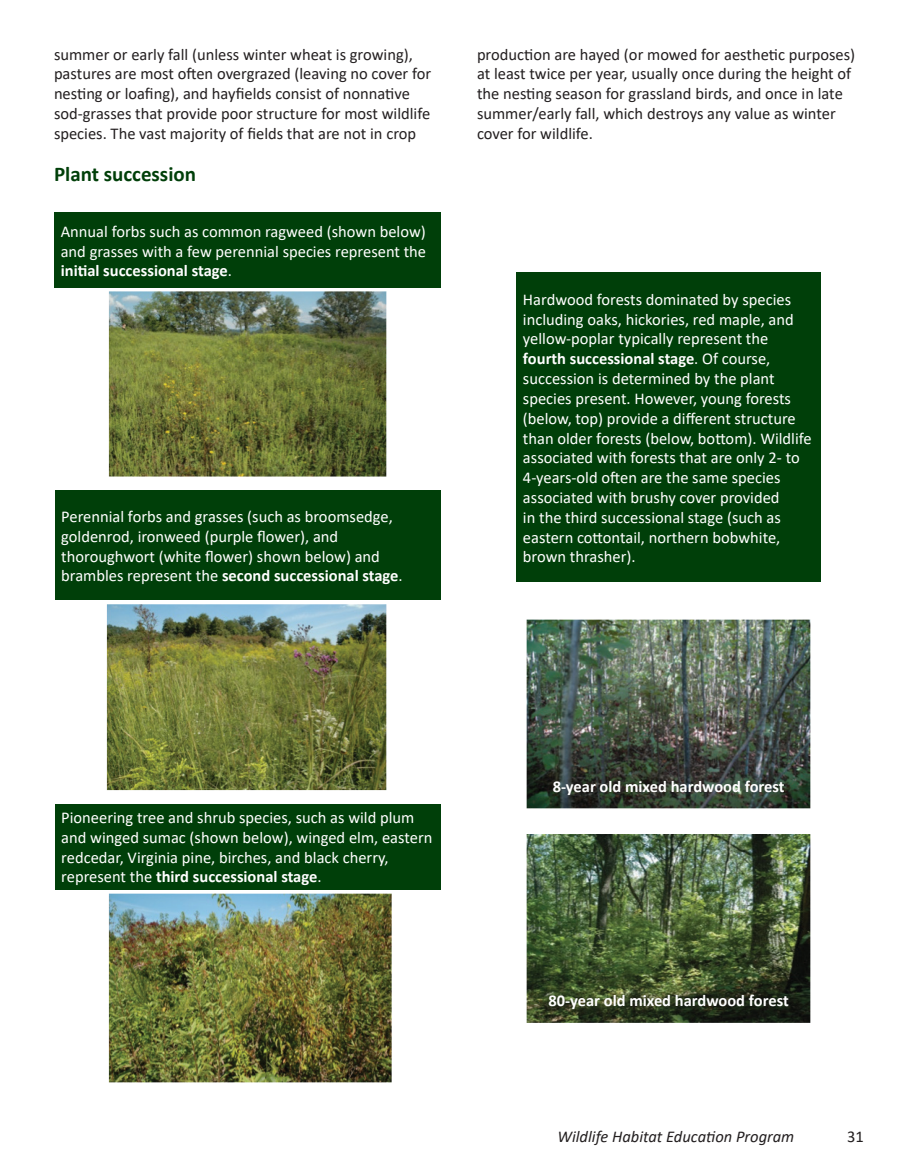
<style>
.page{position:relative;width:918px;height:1175px;background:#fff}
.page>*{position:absolute;margin:0;border:0;box-sizing:border-box;transform-origin:0 0}
.t1{font:700 21px "Calibri";color:#003f09}
.t2{font:16.5px/19.8px "Calibri";color:#fff}
.t3{font:16.5px/19.8px "Calibri";color:#231f20}
.TOC_body_text{font:700 16.5px "Calibri";color:#fff}
.t4{font:italic 16.5px "Calibri";color:#231f20}
.s1{font-weight:700}
</style>
<div class="page">
<img style="left:108px;top:291px;width:279px;height:185px">
<div style="left:54px;top:212px;width:387px;height:76px;background:#003f09"></div>
<img style="left:106px;top:604px;width:281px;height:187px">
<div style="left:55px;top:491px;width:385px;height:109px;background:#003f09"></div>
<img style="left:108px;top:893px;width:284px;height:189px">
<div style="left:55px;top:804px;width:385px;height:85px;background:#003f09"></div>
<div style="left:516px;top:273px;width:305px;height:309px;background:#003f09"></div>
<img style="left:527px;top:619px;width:284px;height:189px">
<img style="left:527px;top:834px;width:284px;height:188px">
<p class="t3" style="left:54px;top:44px;width:379px">summer or early fall (unless winter wheat is growing), pastures are most often overgrazed (leaving no cover for nesting or loafing), and hayfields consist of nonnative sod-grasses that provide poor structure for most wildlife species. The vast majority of fields that are not in crop</p>
<p class="t3" style="left:477px;top:44px;width:380px">production are hayed (or mowed for aesthetic purposes) at least twice per year, usually once during the height of the nesting season for grassland birds, and once in late summer/early fall, which destroys any value as winter cover for wildlife.</p>
<p class="t1" style="left:54px;top:159px;width:144px">Plant succession</p>
<p class="t2" style="left:61px;top:221px;width:367px;text-align:justify">Annual forbs such as common ragweed (shown below) and grasses with a few perennial species represent the <span class="s1">initial successional stage</span>.</p>
<p class="t2" style="left:61px;top:506px;width:343px">Perennial forbs and grasses (such as broomsedge, goldenrod, ironweed (purple flower), and thoroughwort (white flower) shown below) and brambles represent the <span class="s1">second successional stage</span>.</p>
<p class="t2" style="left:61px;top:807px;width:373px">Pioneering tree and shrub species, such as wild plum and winged sumac (shown below), winged elm, eastern redcedar, Virginia pine, birches, and black cherry, represent the <span class="s1">third successional stage</span>.</p>
<p class="t2" style="left:523px;top:289px;width:290px">Hardwood forests dominated by species including oaks, hickories, red maple, and yellow-poplar typically represent the <span class="s1">fourth successional stage</span>. Of course, succession is determined by the plant species present. However, young forests (below, top) provide a different structure than older forests (below, bottom). Wildlife associated with forests that are only 2- to 4-years-old often are the same species associated with brushy cover provided<br>in the third successional stage (such as eastern cottontail, northern bobwhite, brown thrasher).</p>
<p class="TOC_body_text" style="left:553px;top:775px;width:233px">8-year old mixed hardwood forest</p>
<p class="TOC_body_text" style="left:549px;top:989px;width:242px">80-year old mixed hardwood forest</p>
<p class="t4" style="left:557px;top:1124px;width:238px">Wildlife Habitat Education Program</p>
<p class="t3" style="left:847px;top:1126px;width:18px">31</p>
</div>
